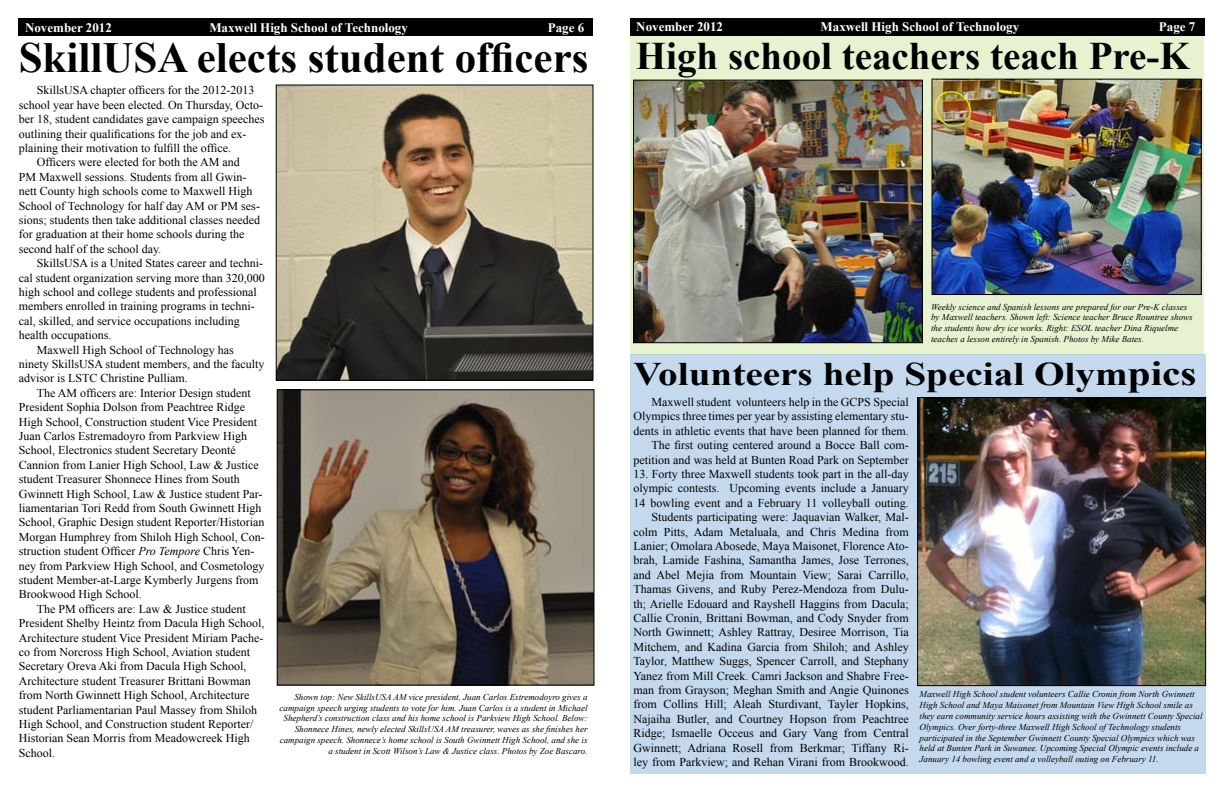
<style>
.page{position:relative;width:1224px;height:792px;background:#fff}
.page>*{position:absolute;margin:0;border:0;box-sizing:border-box;transform-origin:0 0}
.t1{font:700 43px "Times New Roman";color:#000}
.t2{font:700 32.9px "Times New Roman";color:#000;scale:1.19 1}
.t3{font:700 13px "Times New Roman";color:#fff}
.t4{font:12px/14.4px "Times New Roman";color:#000;text-align:right}
.t5{font:italic 9px/10.8px "Times New Roman";color:#000}
.s1{font-size:39px}
.s2{font-style:italic}
.s3{font-size:34.7px}
</style>
<div class="page">
<div style="left:19px;top:18px;width:574px;height:18px;background:#000"></div>
<div style="left:630px;top:18px;width:574px;height:18px;background:#000"></div>
<div style="left:630px;top:36px;width:574px;height:318px;background:#e7f2d1"></div>
<img style="left:934px;top:81px;width:266px;height:212px">
<div style="left:932px;top:79px;width:270px;height:216px;border:1px solid #000"></div>
<img style="left:635px;top:82px;width:286px;height:259px">
<div style="left:633px;top:80px;width:290px;height:263px;border:1px solid #000"></div>
<div style="left:630px;top:354px;width:576px;height:420px;background:#c4d8ee"></div>
<img style="left:279px;top:391px;width:313px;height:293px">
<div style="left:277px;top:389px;width:317px;height:297px;border:1px solid #000"></div>
<img style="left:919px;top:399px;width:285px;height:285px">
<div style="left:917px;top:397px;width:289px;height:289px;border:1px solid #000"></div>
<img style="left:278px;top:86px;width:314px;height:293px">
<div style="left:276px;top:84px;width:318px;height:297px;border:1px solid #000"></div>
<p class="t3" style="left:25px;top:19px;width:88px">November 2012</p>
<p class="t3" style="left:209px;top:19px;width:200px">Maxwell High School of Technology</p>
<p class="t3" style="left:548px;top:19px;width:38px">Page 6</p>
<p class="t3" style="left:636px;top:18px;width:88px">November 2012</p>
<p class="t3" style="left:821px;top:18px;width:200px">Maxwell High School of Technology</p>
<p class="t3" style="left:1159px;top:18px;width:38px">Page 7</p>
<h1 class="t1" style="left:19px;top:28px;width:1172px">SkillUSA elects student officers <span class="s1">High school teachers teach Pre-K</span></h1>
<p class="t4" style="left:37px;top:83px;width:219px">SkillsUSA chapter officers for the 2012-2013</p>
<p class="t4" style="left:19px;top:97px;width:246px">school year have been elected. On Thursday, Octo-</p>
<p class="t4" style="left:19px;top:112px;width:247px">ber 18, student candidates gave campaign speeches</p>
<p class="t4" style="left:19px;top:126px;width:229px">outlining their qualifications for the job and ex-</p>
<p class="t4" style="left:19px;top:141px;width:214px">plaining their motivation to fulfill the office.</p>
<p class="t4" style="left:37px;top:155px;width:204px">Officers were elected for both the AM and</p>
<p class="t4" style="left:19px;top:169px;width:229px">PM Maxwell sessions. Students from all Gwin-</p>
<p class="t4" style="left:19px;top:184px;width:235px">nett County high schools come to Maxwell High</p>
<p class="t4" style="left:19px;top:198px;width:243px">School of Technology for half day AM or PM ses-</p>
<p class="t4" style="left:19px;top:213px;width:243px">sions; students then take additional classes needed</p>
<p class="t4" style="left:19px;top:227px;width:227px">for graduation at their home schools during the</p>
<p class="t4" style="left:19px;top:241px;width:144px">second half of the school day.</p>
<p class="t4" style="left:37px;top:256px;width:228px">SkillsUSA is a United States career and techni-</p>
<p class="t4" style="left:19px;top:270px;width:248px">cal student organization serving more than 320,000</p>
<p class="t4" style="left:19px;top:285px;width:239px">high school and college students and professional</p>
<p class="t4" style="left:19px;top:299px;width:237px">members enrolled in training programs in techni-</p>
<p class="t4" style="left:19px;top:313px;width:222px">cal, skilled, and service occupations including</p>
<p class="t4" style="left:19px;top:328px;width:94px">health occupations.</p>
<p class="t4" style="left:37px;top:342px;width:199px">Maxwell High School of Technology has</p>
<p class="t4" style="left:19px;top:357px;width:247px">ninety SkillsUSA student members, and the faculty</p>
<p class="t4" style="left:19px;top:371px;width:171px">advisor is LSTC Christine Pulliam.</p>
<p class="t4" style="left:37px;top:385px;width:215px">The AM officers are: Interior Design student</p>
<p class="t4" style="left:19px;top:400px;width:228px">President Sophia Dolson from Peachtree Ridge</p>
<p class="t4" style="left:19px;top:414px;width:240px">High School, Construction student Vice President</p>
<p class="t4" style="left:19px;top:429px;width:230px">Juan Carlos Estremadoyro from Parkview High</p>
<p class="t4" style="left:19px;top:443px;width:218px">School, Electronics student Secretary Deonté</p>
<p class="t4" style="left:19px;top:457px;width:241px">Cannion from Lanier High School, Law &amp; Justice</p>
<p class="t4" style="left:19px;top:472px;width:222px">student Treasurer Shonnece Hines from South</p>
<p class="t4" style="left:19px;top:486px;width:245px">Gwinnett High School, Law &amp; Justice student Par-</p>
<p class="t4" style="left:19px;top:501px;width:244px">liamentarian Tori Redd from South Gwinnett High</p>
<p class="t4" style="left:19px;top:515px;width:247px">School, Graphic Design student Reporter/Historian</p>
<p class="t4" style="left:19px;top:529px;width:248px">Morgan Humphrey from Shiloh High School, Con-</p>
<p class="t4" style="left:19px;top:544px;width:237px">struction student Officer <span class="s2">Pro Tempore</span> Chris Yen-</p>
<p class="t4" style="left:19px;top:558px;width:247px">ney from Parkview High School, and Cosmetology</p>
<p class="t4" style="left:19px;top:573px;width:241px">student Member-at-Large Kymberly Jurgens from</p>
<p class="t4" style="left:19px;top:587px;width:124px">Brookwood High School.</p>
<p class="t4" style="left:37px;top:601px;width:210px">The PM officers are: Law &amp; Justice student</p>
<p class="t4" style="left:19px;top:616px;width:247px">President Shelby Heintz from Dacula High School,</p>
<p class="t4" style="left:19px;top:630px;width:246px">Architecture student Vice President Miriam Pache-</p>
<p class="t4" style="left:19px;top:645px;width:233px">co from Norcross High School, Aviation student</p>
<p class="t4" style="left:19px;top:659px;width:229px">Secretary Oreva Aki from Dacula High School,</p>
<p class="t4" style="left:19px;top:673px;width:233px">Architecture student Treasurer Brittani Bowman</p>
<p class="t4" style="left:19px;top:688px;width:232px">from North Gwinnett High School, Architecture</p>
<p class="t4" style="left:19px;top:702px;width:240px">student Parliamentarian Paul Massey from Shiloh</p>
<p class="t4" style="left:19px;top:717px;width:236px">High School, and Construction student Reporter/</p>
<p class="t4" style="left:19px;top:731px;width:232px">Historian Sean Morris from Meadowcreek High</p>
<p class="t4" style="left:19px;top:745px;width:38px">School.</p>
<p class="t5" style="left:280px;top:691px;width:309px;text-align:right">Shown top: New SkillsUSA AM vice president, Juan Carlos Estremodoyro gives a campaign speech urging students to vote for him. Juan Carlos is a student in Michael Shepherd’s construction class and his home school is Parkview High School. Below:<br>Shonnece Hines, newly elected SkillsUSA AM treasurer, waves as she finishes her campaign speech. Shonnece’s home school is South Gwinnett High School, and she is a student in Scott Wilson’s Law &amp; Justice class. Photos by Zoe Bascaro.</p>
<p class="t5" style="left:931px;top:301px;width:263px">Weekly science and Spanish lessons are prepared for our Pre-K classes by Maxwell teachers. Shown left: Science teacher Bruce Rountree shows the students how dry ice works. Right: ESOL teacher Dina Riquelme teaches a lesson entirely in Spanish. Photos by Mike Bates.</p>
<h2 class="t2" style="left:634px;top:352px;width:475px">Volunteers help Special Olym<span class="s3">pics</span></h2>
<p class="t4" style="left:634px;top:395px;width:277px">Maxwell student volunteers help in the GCPS Special Olympics three times per year by assisting elementary stu&shy;dents in athletic events that have been planned for them.<br>The first outing centered around a Bocce Ball com&shy;petition and was held at Bunten Road Park on September</p>
<p class="t4" style="left:634px;top:467px;width:277px">13. Forty three Maxwell students took part in the all-day olympic contests. Upcoming events include a January 14 bowling event and a February 11 volleyball outing.<br>Students participating were: Jaquavian Walker, Mal&shy;colm Pitts, Adam Metaluala, and Chris Medina from Lanier; Omolara Abosede, Maya Maisonet, Florence Ato&shy;brah, Lamide Fashina, Samantha James, Jose Terrones, and Abel Mejia from Mountain View; Sarai Carrillo, Thamas Givens, and Ruby Perez-Mendoza from Dulu&shy;th; Arielle Edouard and Rayshell Haggins from Dacula; Callie Cronin, Brittani Bowman, and Cody Snyder from North Gwinnett; Ashley Rattray, Desiree Morrison, Tia Mitchem, and Kadina Garcia from Shiloh; and Ashley Taylor, Matthew Suggs, Spencer Carroll, and Stephany Yanez from Mill Creek. Camri Jackson and Shabre Free&shy;man from Grayson; Meghan Smith and Angie Quinones from Collins Hill; Aleah Sturdivant, Tayler Hopkins, Najaiha Butler, and Courtney Hopson from Peachtree Ridge; Ismaelle Occeus and Gary Vang from Central Gwinnett; Adriana Rosell from Berkmar; Tiffany Ri&shy;ley from Parkview; and Rehan Virani from Brookwood.</p>
<p class="t5" style="left:920px;top:689px;width:284px">Maxwell High School student volunteers Callie Cronin from North Gwinnett High School and Maya Maisonet from Mountain View High School smile as they earn community service hours assisting with the Gwinnett County Special Olympics. Over forty-three Maxwell High School of Technology students participated in the September Gwinnett County Special Olympics which was held at Bunten Park in Suwanee. Upcoming Special Olympic events include a January 14 bowling event and a volleyball outing on February 11.</p>
</div>
